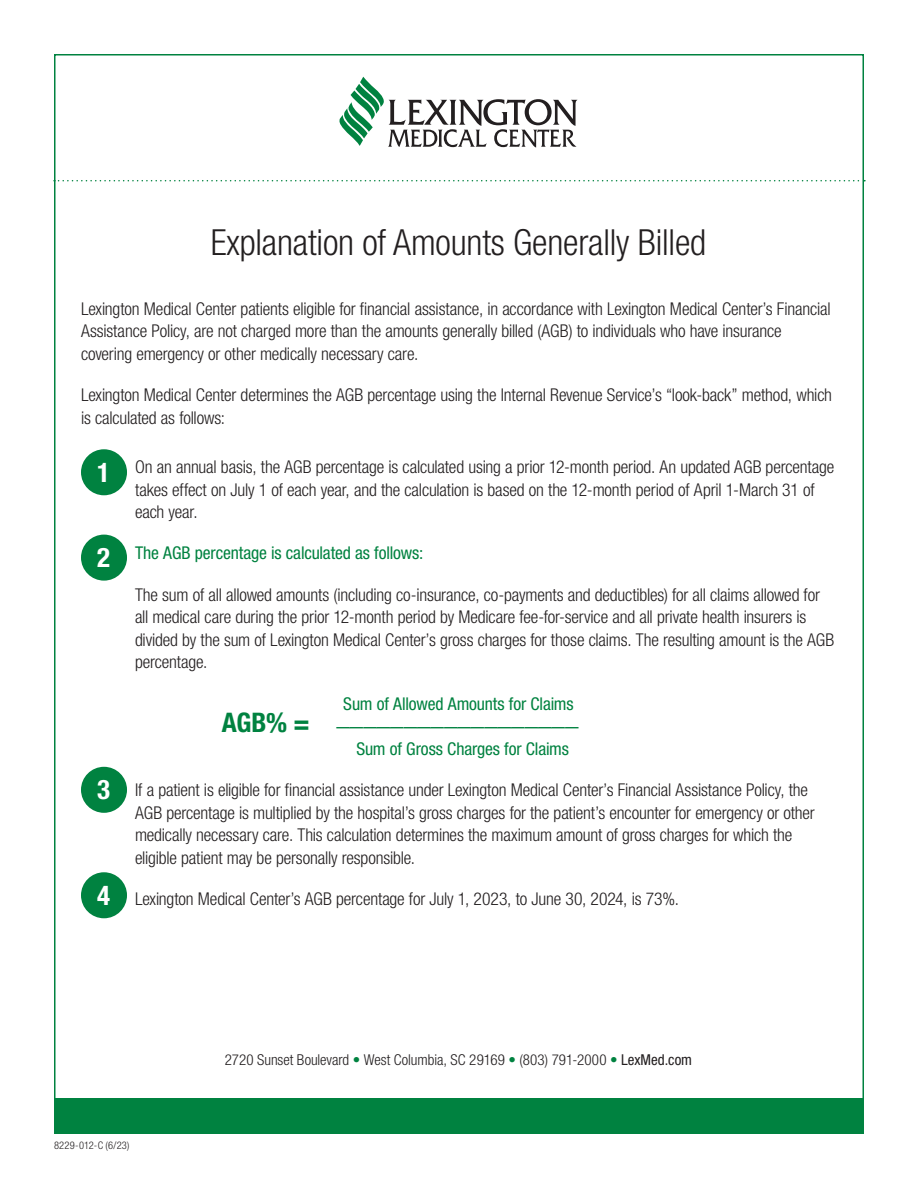
<style>
.page{position:relative;width:918px;height:1188px;background:#fff}
.page>*{position:absolute;margin:0;border:0;box-sizing:border-box;transform-origin:0 0}
.Head{font:300 condensed 36px "Helvetica Neue LT Std";letter-spacing:-.005em;color:#231f20}
.body_-_no_indents{font:700 condensed 27px "Helvetica Neue LT Std";color:#008240}
.body_copy{font:700 condensed 27px "Helvetica Neue LT Std";color:#fff}
.body_-_no_indents-2{font:300 condensed 17.7px/22.5px "Helvetica Neue LT Std";letter-spacing:-.01em;color:#231f20}
.body_-_no_indents-3{font:condensed 17.7px "Helvetica Neue LT Std";letter-spacing:-.01em;color:#008240}
.body_-_no_indents-4{font:300 condensed 15px "Helvetica Neue LT Std";color:#231f20}
.body_copy-2{font:300 condensed 10.5px "Helvetica Neue LT Std";letter-spacing:.02em;color:#231f20}
.s1{color:#008240}
.s2{font-weight:400}
</style>
<div class="page">
<svg style="left:339px;top:77px;width:238px;height:71px"></svg>
<svg style="left:54px;top:180px;width:811px;height:1px"></svg>
<div style="left:55px;top:1098px;width:808px;height:35px;background:#008240"></div>
<div style="left:81px;top:449px;width:46px;height:46px;background:#008240;border-radius:50%"></div>
<div style="left:81px;top:535px;width:46px;height:46px;background:#008240;border-radius:50%"></div>
<div style="left:81px;top:767px;width:46px;height:46px;background:#008240;border-radius:50%"></div>
<div style="left:81px;top:872px;width:46px;height:46px;background:#008240;border-radius:50%"></div>
<p class="Head" style="left:211px;top:221px;width:497px">Explanation of Amounts Generally Billed</p>
<p class="body_-_no_indents-2" style="left:81px;top:297px;width:751px">Lexington Medical Center patients eligible for financial assistance, in accordance with Lexington Medical Center’s Financial<br>Assistance Policy, are not charged more than the amounts generally billed (AGB) to individuals who have insurance covering emergency or other medically necessary care.</p>
<p class="body_-_no_indents-2" style="left:81px;top:383px;width:753px">Lexington Medical Center determines the AGB percentage using the Internal Revenue Service’s “look-back” method, which is calculated as follows:</p>
<p class="body_-_no_indents-2" style="left:135px;top:455px;width:701px">On an annual basis, the AGB percentage is calculated using a prior 12-month period. An updated AGB percentage takes effect on July 1 of each year, and the calculation is based on the 12-month period of April 1-March 31 of each year.</p>
<p class="body_-_no_indents-3" style="left:135px;top:543px;width:290px">The AGB percentage is calculated as follows:</p>
<p class="body_-_no_indents-2" style="left:135px;top:583px;width:701px">The sum of all allowed amounts (including co-insurance, co-payments and deductibles) for all claims allowed for all medical care during the prior 12-month period by Medicare fee-for-service and all private health insurers is divided by the sum of Lexington Medical Center’s gross charges for those claims. The resulting amount is the AGB percentage.</p>
<p class="body_-_no_indents-3" style="left:343px;top:693px;width:232px">Sum of Allowed Amounts for Claims</p>
<p class="body_-_no_indents" style="left:222px;top:699px;width:358px">AGB% = __________________</p>
<p class="body_-_no_indents-3" style="left:356px;top:738px;width:214px">Sum of Gross Charges for Claims</p>
<p class="body_-_no_indents-2" style="left:135px;top:778px;width:681px">If a patient is eligible for financial assistance under Lexington Medical Center’s Financial Assistance Policy, the AGB percentage is multiplied by the hospital’s gross charges for the patient’s encounter for emergency or other medically necessary care. This calculation determines the maximum amount of gross charges for which the eligible patient may be personally responsible.</p>
<p class="body_-_no_indents-2" style="left:135px;top:887px;width:546px">Lexington Medical Center’s AGB percentage for July 1, 2023, to June 30, 2024, is 73%.</p>
<p class="body_copy" style="left:97px;top:456px;width:14px">1</p>
<p class="body_copy" style="left:97px;top:541px;width:14px">2</p>
<p class="body_copy" style="left:97px;top:774px;width:14px">3</p>
<p class="body_copy" style="left:97px;top:879px;width:14px">4</p>
<p class="body_copy-2" style="left:54px;top:1139px;width:77px">8229-012-C (6/23)</p>
<p class="body_-_no_indents-4" style="left:225px;top:1051px;width:469px">2720 Sunset Boulevard <span class="s1">•</span> West Columbia, SC 29169 <span class="s1">•</span> (803) 791-2000 <span class="s1">•</span> <span class="s2">LexMed.com</span></p>
</div>
